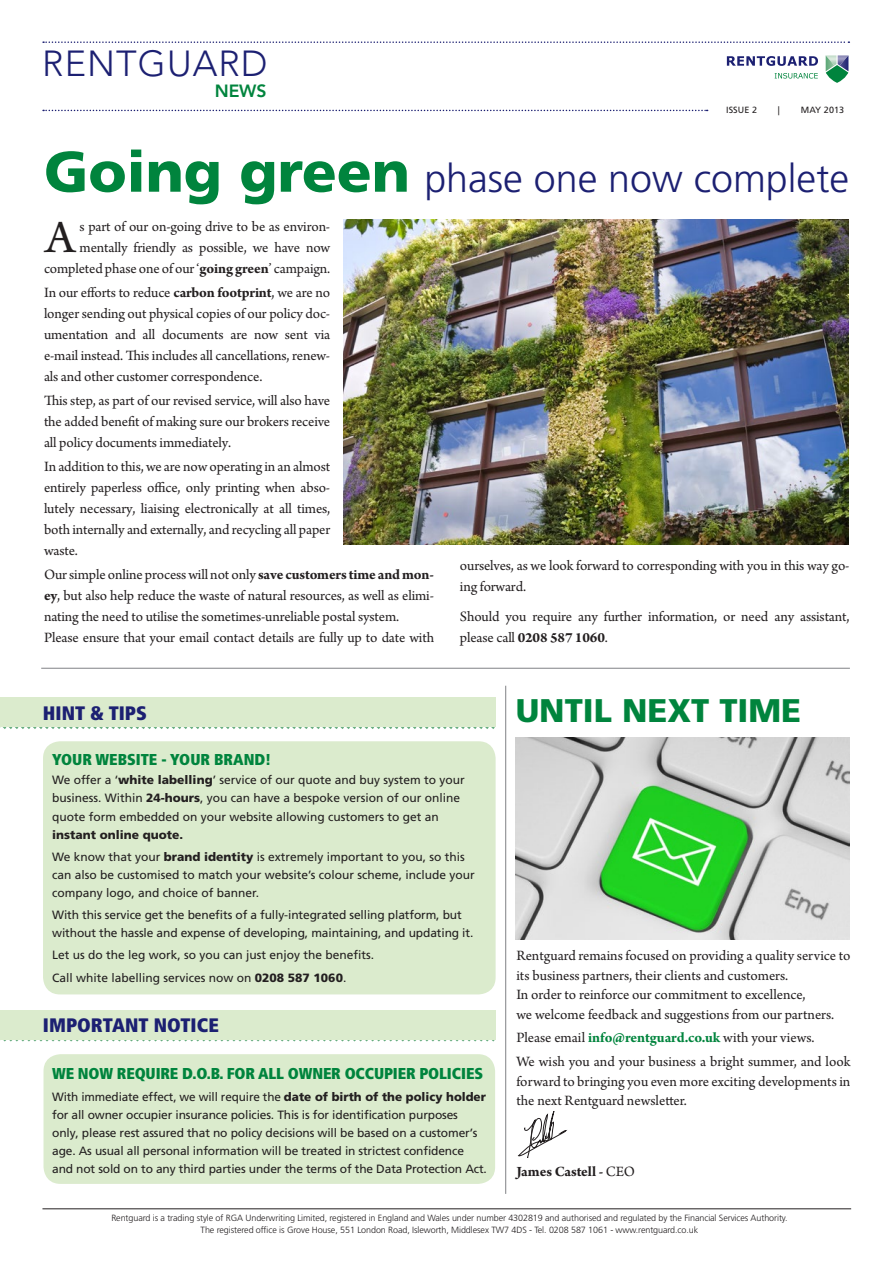
<style>
.page{position:relative;width:893px;height:1263px;background:#fff}
.page>*{position:absolute;margin:0;border:0;box-sizing:border-box;transform-origin:0 0}
.t1{font:49.05px "Arno Pro";color:#231f20}
.t2{font:300 39.45px "Frutiger LT Std";color:#1c2072}
.t3{font:300 36px "Avenir LT Std";letter-spacing:.03em;color:#1c2072}
.t4{font:900 32.7px "Frutiger LT Std";color:#00843d}
.t5{font:900 condensed 19.5px "Frutiger LT Std";color:#1c2072}
.t6{font:800 17.55px "Avenir LT Std";color:#00843d}
.t7{font:900 condensed 15.75px "Frutiger LT Std";letter-spacing:-.01em;color:#00843d}
.t8{font:15px/21px "Arno Pro";letter-spacing:-.01em;color:#231f20;text-align:justify}
.t9{font:700 15px "Arno Pro";letter-spacing:-.005em;color:#231f20}
.List_Paragraph{font:12px/18px "Frutiger LT Std";letter-spacing:-.01em;color:#231f20}
.List_Paragraph-2{font:300 9px "Frutiger LT Std";letter-spacing:-.01em;color:#231f20}
.t10{font:9px "Frutiger LT Std";letter-spacing:.01em;color:#231f20}
.s1{font-weight:900;font-size:57.15px;color:#00843d}
.s2{font-weight:700}
.s3{font-weight:900}
.s4{font-weight:700;color:#00843d}
.s5{font-weight:400}
</style>
<div class="page">
<hr style="left:41px;top:668px;width:809px;height:1px;background:#808285">
<hr style="left:505px;top:686px;width:1px;height:508px;background:#808285">
<hr style="left:42px;top:1208px;width:809px;height:1px;background:#231f20">
<svg style="left:43px;top:41px;width:806px;height:2px"></svg>
<svg style="left:43px;top:110px;width:665px;height:1px"></svg>
<svg style="left:727px;top:56px;width:91px;height:10px"></svg>
<svg style="left:775px;top:73px;width:43px;height:6px"></svg>
<svg style="left:826px;top:55px;width:22px;height:28px"></svg>
<img style="left:516px;top:738px;width:334px;height:202px">
<svg style="left:518px;top:1111px;width:48px;height:46px"></svg>
<div style="left:43px;top:741px;width:453px;height:253px;background:#dbebcd;border-radius:17px"></div>
<div style="left:44px;top:1054px;width:451px;height:130px;background:#dbebcd;border-radius:17px"></div>
<svg style="left:0;top:727px;width:495px;height:2px"></svg>
<div style="left:0;top:697px;width:496px;height:30px;background:#dbebcd"></div>
<svg style="left:0;top:1039px;width:496px;height:3px"></svg>
<div style="left:0;top:1010px;width:496px;height:29px;background:#dbebcd"></div>
<img style="left:343px;top:219px;width:505px;height:325px">
<p class="t3" style="left:42px;top:42px;width:227px">RENTGUARD</p>
<p class="t6" style="left:215px;top:81px;width:53px">NEWS</p>
<p class="t10" style="left:726px;top:105px;width:33px">ISSUE 2</p>
<p class="t10" style="left:778px;top:105px;width:3px">|</p>
<p class="t10" style="left:801px;top:105px;width:45px">MAY 2013</p>
<p class="t2" style="left:44px;top:156px;width:807px"><span class="s1">Going green</span> phase one now complete</p>
<p class="t8" style="left:44px;top:217px;width:288px;text-align:right">s part of our on-going drive to be as environ&shy;mentally friendly as possible, we have now completed phase one of our ‘<span class="s2">going green</span>’ campaign.</p>
<p class="t8" style="left:44px;top:283px;width:288px">In our efforts to reduce <span class="s2">carbon footprint</span>, we are no longer sending out physical copies of our policy doc&shy;umentation and all documents are now sent via e-mail instead. This includes all cancellations, renew&shy;als and other customer correspondence.</p>
<p class="t8" style="left:44px;top:391px;width:288px">This step, as part of our revised service, will also have the added benefit of making sure our brokers receive all policy documents immediately.</p>
<p class="t8" style="left:44px;top:457px;width:288px">In addition to this, we are now operating in an almost entirely paperless office, only printing when abso&shy;lutely necessary, liaising electronically at all times, both internally and externally, and recycling all paper waste.</p>
<p class="t8" style="left:44px;top:565px;width:392px">Our simple online process will not only <span class="s2">save customers time and mon&shy;ey</span>, but also help reduce the waste of natural resources, as well as elimi&shy;nating the need to utilise the sometimes-unreliable postal system.</p>
<p class="t8" style="left:44px;top:628px;width:392px">Please ensure that your email contact details are fully up to date with</p>
<p class="t1" style="left:45px;top:209px;width:32px">A</p>
<p class="t5" style="left:43px;top:701px;width:105px">HINT &amp; TIPS</p>
<p class="t7" style="left:52px;top:749px;width:221px">YOUR WEBSITE - YOUR BRAND!</p>
<p class="t8" style="left:460px;top:556px;width:391px">ourselves, as we look forward to corresponding with you in this way go&shy;ing forward.</p>
<p class="t8" style="left:460px;top:607px;width:391px">Should you require any further information, or need any assistant, please call <span class="s2">0208 587 1060</span>.</p>
<p class="t4" style="left:516px;top:691px;width:287px">UNTIL NEXT TIME</p>
<p class="List_Paragraph" style="left:52px;top:771px;width:414px">We offer a ‘<span class="s3">white labelling</span>’ service of our quote and buy system to your business. Within <span class="s3">24-hours</span>, you can have a bespoke version of our online quote form embedded on your website allowing customers to get an <span class="s3">instant online quote.</span></p>
<p class="List_Paragraph" style="left:52px;top:848px;width:424px">We know that your <span class="s3">brand identity</span> is extremely important to you, so this can also be customised to match your website’s colour scheme, include your company logo, and choice of banner.</p>
<p class="List_Paragraph" style="left:52px;top:906px;width:423px">With this service get the benefits of a fully-integrated selling platform, but without the hassle and expense of developing, maintaining, and updating it.</p>
<p class="List_Paragraph" style="left:52px;top:946px;width:324px">Let us do the leg work, so you can just enjoy the benefits.</p>
<p class="List_Paragraph" style="left:52px;top:968px;width:296px">Call white labelling services now on <span class="s3">0208 587 1060</span>.</p>
<p class="t5" style="left:43px;top:1013px;width:177px">IMPORTANT NOTICE</p>
<p class="t7" style="left:52px;top:1064px;width:433px">WE NOW REQUIRE D.O.B. FOR ALL OWNER OCCUPIER POLICIES</p>
<p class="List_Paragraph" style="left:52px;top:1088px;width:436px">With immediate effect, we will require the <span class="s3">date of birth of the policy holder </span>for all owner occupier insurance policies. This is for identification purposes only, please rest assured that no policy decisions will be based on a customer’s age. As usual all personal information will be treated in strictest confidence and not sold on to any third parties under the terms of the Data Protection Act.</p>
<p class="t8" style="left:516px;top:946px;width:336px;line-height:19.5px">Rentguard remains focused on providing a quality service to its business partners, their clients and customers.</p>
<p class="t8" style="left:516px;top:985px;width:291px">In order to reinforce our commitment to excellence,</p>
<p class="t8" style="left:516px;top:1004px;width:319px">we welcome feedback and suggestions from our partners.</p>
<p class="t8" style="left:516px;top:1028px;width:300px">Please email <span class="s4">info@rentguard.co.uk</span> with your views.</p>
<p class="t8" style="left:516px;top:1052px;width:336px;line-height:19.5px">We wish you and your business a bright summer, and look forward to bringing you even more exciting developments in the next Rentguard newsletter.</p>
<p class="t9" style="left:516px;top:1163px;width:120px">James Castell - <span class="s5">CEO</span></p>
<p class="List_Paragraph-2" style="left:111px;top:1213px;width:678px">Rentguard is a trading style of RGA Underwriting Limited, registered in England and Wales under number 4302819 and authorised and regulated by the Financial Services Authority.</p>
<p class="List_Paragraph-2" style="left:201px;top:1225px;width:499px">The registered office is Grove House, 551 London Road, Isleworth, Middlesex TW7 4DS - Tel. 0208 587 1061 - www.rentguard.co.uk</p>
</div>
